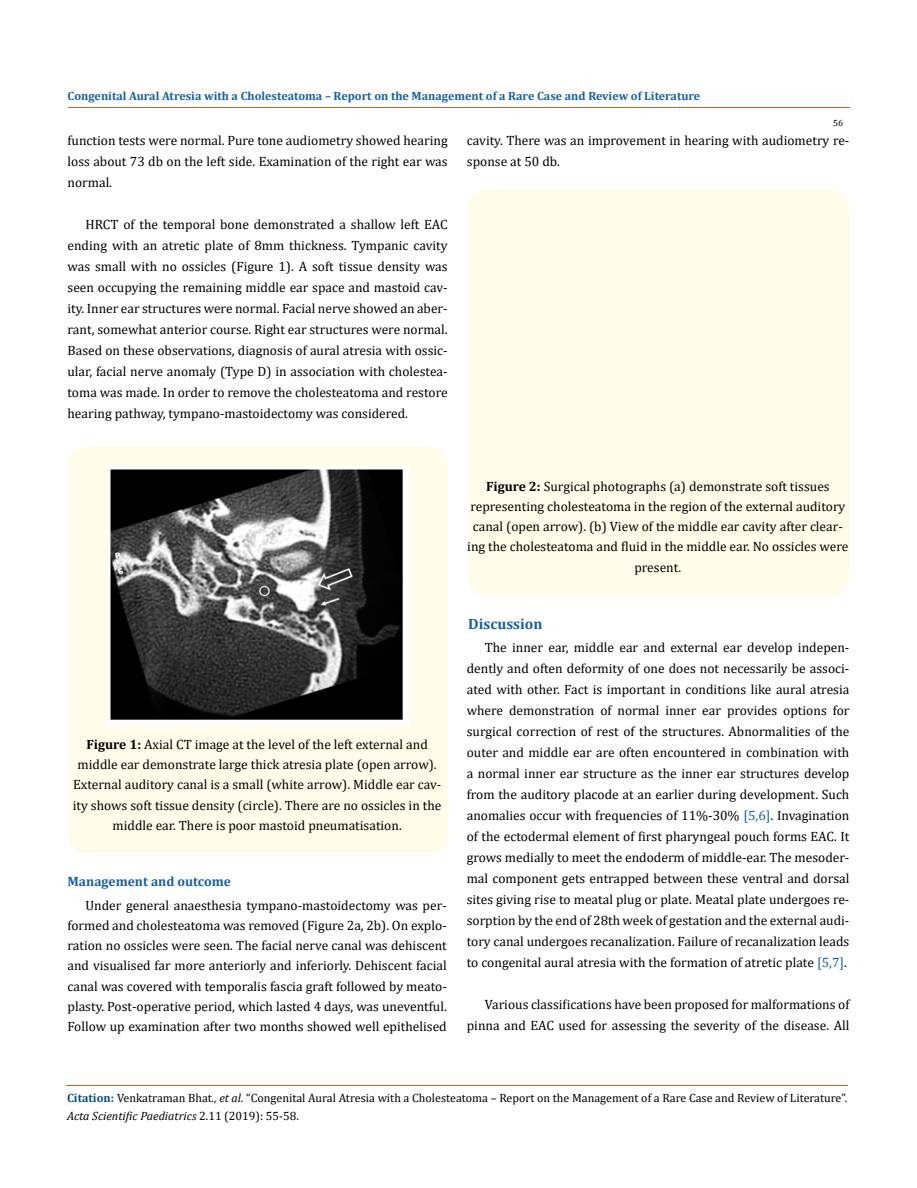
<style>
.page{position:relative;width:917px;height:1188px;background:#fff}
.page>*{position:absolute;margin:0;border:0;box-sizing:border-box;transform-origin:0 0}
.t1{font:700 15px "Cambria";color:#1560a6}
.t2{font:13.5px/21px "Cambria";color:#000;text-align:justify}
.t3{font:700 13.5px "Cambria";color:#1560a6}
.t4{font:12px/18px "Cambria";color:#000}
.t5{font:700 12px "Cambria";color:#1560a6}
.t6{font:9px "Cambria";color:#000}
.s1{font-weight:700}
.s2{color:#1560a6}
.s3{font-weight:700;color:#035089}
.s4{font-style:italic}
</style>
<div class="page">
<div style="left:68px;top:447px;width:380px;height:407px;background:#fffde9;border-radius:18px"></div>
<img style="left:108px;top:467px;width:300px;height:259px">
<div style="left:468px;top:189px;width:381px;height:407px;background:#fffde9;border-radius:18px"></div>
<hr style="left:68px;top:108px;width:781px;height:1px;background:#e05d1a">
<hr style="left:66px;top:1085px;width:782px;height:1px;background:#e05d1a">
<p class="t5" style="left:68px;top:88px;width:634px">Congenital Aural Atresia with a Cholesteatoma – Report on the Management of a Rare Case and Review of Literature</p>
<p class="t6" style="left:833px;top:118px;width:11px">56</p>
<p class="t2" style="left:68px;top:130px;width:381px">function tests were normal. Pure tone audiometry showed hearing loss about 73 db on the left side. Examination of the right ear was normal.</p>
<p class="t2" style="left:68px;top:214px;width:381px;text-indent:18px">HRCT of the temporal bone demonstrated a shallow left EAC ending with an atretic plate of 8mm thickness. Tympanic cavity was small with no ossicles (Figure 1). A soft tissue density was seen occupying the remaining middle ear space and mastoid cav&shy;ity. Inner ear structures were normal. Facial nerve showed an aber&shy;rant, somewhat anterior course. Right ear structures were normal.<br>Based on these observations, diagnosis of aural atresia with ossic&shy;ular, facial nerve anomaly (Type D) in association with cholestea&shy;toma was made. In order to remove the cholesteatoma and restore hearing pathway, tympano-mastoidectomy was considered.</p>
<p class="t2" style="left:467px;top:131px;width:384px;line-height:20.2px">cavity. There was an improvement in hearing with audiometry re&shy;sponse at 50 db.</p>
<p class="t2" style="left:73px;top:734px;width:370px;line-height:20.2px;text-align:center"><span class="s1">Figure 1:</span> Axial CT image at the level of the left external and middle ear demonstrate large thick atresia plate (open arrow).<br>External auditory canal is a small (white arrow). Middle ear cav&shy;ity shows soft tissue density (circle). There are no ossicles in the middle ear. There is poor mastoid pneumatisation.</p>
<p class="t3" style="left:68px;top:872px;width:165px">Management and outcome</p>
<p class="t2" style="left:67px;top:895px;width:381px;line-height:20.2px;text-indent:18px">Under general anaesthesia tympano-mastoidectomy was per&shy;formed and cholesteatoma was removed (Figure 2a, 2b). On explo&shy;ration no ossicles were seen. The facial nerve canal was dehiscent and visualised far more anteriorly and inferiorly. Dehiscent facial canal was covered with temporalis fascia graft followed by meato&shy;plasty. Post-operative period, which lasted 4 days, was uneventful.<br>Follow up examination after two months showed well epithelised</p>
<p class="t2" style="left:467px;top:476px;width:383px;line-height:20.2px;text-align:center"><span class="s1">Figure 2:</span> Surgical photographs (a) demonstrate soft tissues representing cholesteatoma in the region of the external auditory canal (open arrow). (b) View of the middle ear cavity after clear&shy;ing the cholesteatoma and fluid in the middle ear. No ossicles were present.</p>
<p class="t1" style="left:468px;top:614px;width:76px">Discussion</p>
<p class="t2" style="left:466px;top:637px;width:384px;text-indent:18px">The inner ear, middle ear and external ear develop indepen&shy;dently and often deformity of one does not necessarily be associ&shy;ated with other. Fact is important in conditions like aural atresia where demonstration of normal inner ear provides options for surgical correction of rest of the structures. Abnormalities of the outer and middle ear are often encountered in combination with a normal inner ear structure as the inner ear structures develop from the auditory placode at an earlier during development. Such anomalies occur with frequencies of 11%-30% <span class="s2">[5,6]</span>. Invagination of the ectodermal element of first pharyngeal pouch forms EAC. It grows medially to meet the endoderm of middle-ear. The mesoder&shy;mal component gets entrapped between these ventral and dorsal sites giving rise to meatal plug or plate. Meatal plate undergoes re&shy;sorption by the end of 28th week of gestation and the external audi&shy;tory canal undergoes recanalization. Failure of recanalization leads to congenital aural atresia with the formation of atretic plate <span class="s2">[5,7]</span>.</p>
<p class="t2" style="left:466px;top:994px;width:384px;text-align:right">Various classifications have been proposed for malformations of pinna and EAC used for assessing the severity of the disease. All</p>
<p class="t4" style="left:67px;top:1089px;width:781px"><span class="s3">Citation:</span> Venkatraman Bhat<span class="s4">., et al.</span> “Congenital Aural Atresia with a Cholesteatoma – Report on the Management of a Rare Case and Review of Literature”.<br><span class="s4">Acta Scientific Paediatrics</span> 2.11 (2019): 55-58.</p>
</div>
